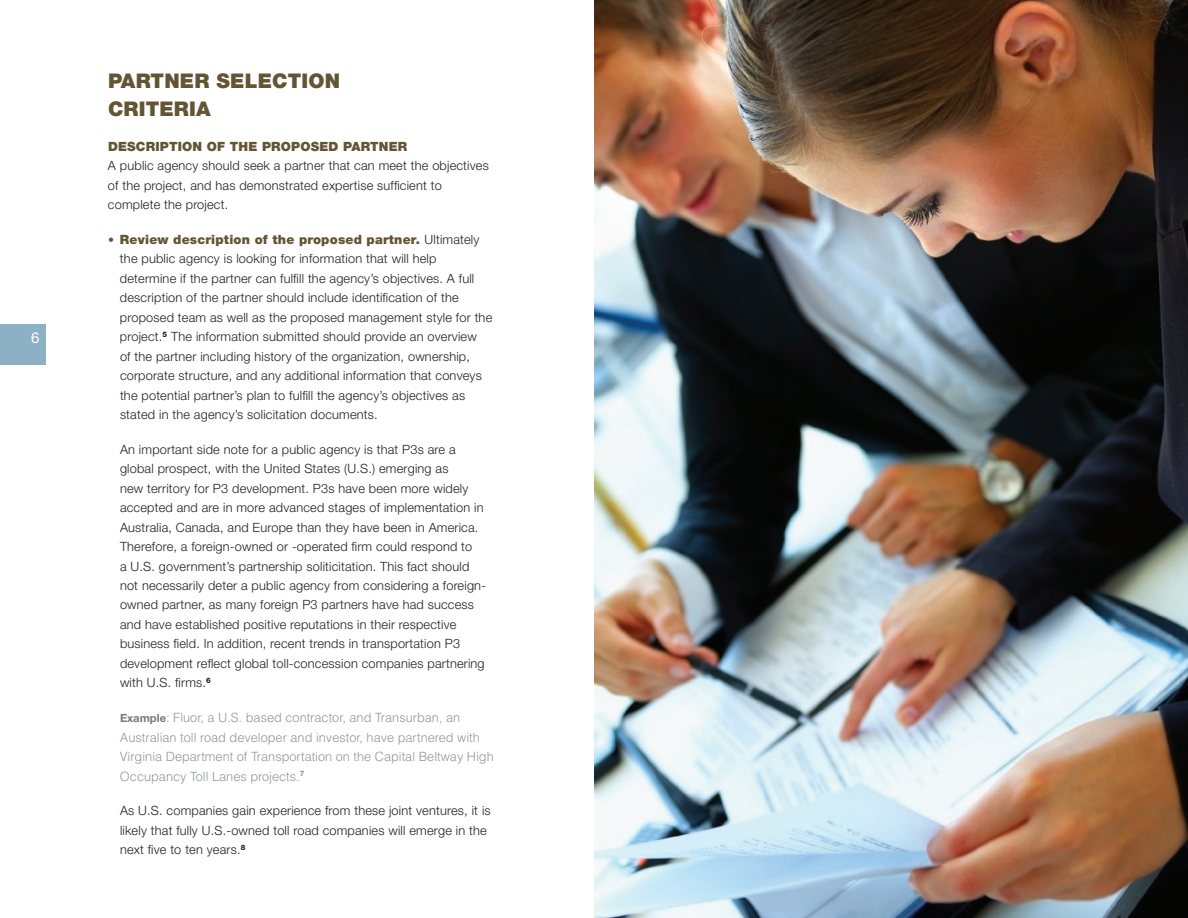
<style>
.page{position:relative;width:1188px;height:918px;background:#fff}
.page>*{position:absolute;margin:0;border:0;box-sizing:border-box;transform-origin:0 0}
.t1{font:900 20.25px/28.5px "Helvetica Neue";letter-spacing:.01em;color:#635534}
.t2{font:300 12.75px/19.5px "Helvetica Neue";letter-spacing:.015em;color:#231f20}
.t3{font:300 12.75px/19.5px "Helvetica";color:#939598}
.t4{font:900 12.75px "Helvetica Neue";letter-spacing:.015em;color:#635534}
.t5{font:900 12px "Helvetica Neue";color:#635534}
.s1{font-weight:900;color:#635534}
.s2{font-family:"Helvetica Neue";font-weight:700;font-size:11.25px;color:#76787b}
</style>
<div class="page">
<div style="left:0;top:324px;width:46px;height:41px;background:#8cb0c4"></div>
<img style="left:594px;top:0;width:594px;height:918px">
<svg style="left:1150px;top:333px;width:7px;height:10px"></svg>
<h1 class="t1" style="left:108px;top:66px;width:234px">PARTNER SELECTION<br>CRITERIA</h1>
<p class="t4" style="left:108px;top:138px;width:20px">Description</p>
<p class="t4" style="left:207px;top:138px;width:33px">of the</p>
<p class="t4" style="left:262px;top:138px;width:20px">Proposed</p>
<p class="t4" style="left:343px;top:138px;width:19px">Partner</p>
<p class="t2" style="left:108px;top:155px;width:382px">A public agency should seek a partner that can meet the objectives of the project, and has demonstrated expertise sufficient to complete the project.</p>
<p class="t2" style="left:120px;top:229px;width:374px"><span class="s1">Review description of the proposed partner.</span> Ultimately the public agency is looking for information that will help determine if the partner can fulfill the agency’s objectives. A full description of the partner should include identification of the proposed team as well as the proposed management style for the project.<sup>5</sup> The information submitted should provide an overview<br>of the partner including history of the organization, ownership, corporate structure, and any additional information that conveys the potential partner’s plan to fulfill the agency’s objectives as stated in the agency’s solicitation documents.</p>
<p class="t2" style="left:120px;top:439px;width:368px">An important side note for a public agency is that P3s are a global prospect, with the United States (U.S.) emerging as<br>new territory for P3 development. P3s have been more widely accepted and are in more advanced stages of implementation in Australia, Canada, and Europe than they have been in America.<br>Therefore, a foreign-owned or -operated firm could respond to<br>a U.S. government’s partnership soliticitation. This fact should not necessarily deter a public agency from considering a foreign&shy;owned partner, as many foreign P3 partners have had success and have established positive reputations in their respective business field. In addition, recent trends in transportation P3 development reflect global toll-concession companies partnering with U.S. firms.<sup>6</sup></p>
<p class="t3" style="left:120px;top:708px;width:375px"><span class="s2">Example</span>: Fluor, a U.S. based contractor, and Transurban, an Australian toll road developer and investor, have partnered with Virginia Department of Transportation on the Capital Beltway High Occupancy Toll Lanes projects.<sup>7</sup></p>
<p class="t2" style="left:120px;top:801px;width:372px">As U.S. companies gain experience from these joint ventures, it is likely that fully U.S.-owned toll road companies will emerge in the next five to ten years.<sup>8</sup></p>
<p class="t5" style="left:108px;top:232px;width:7px">•</p>
</div>
